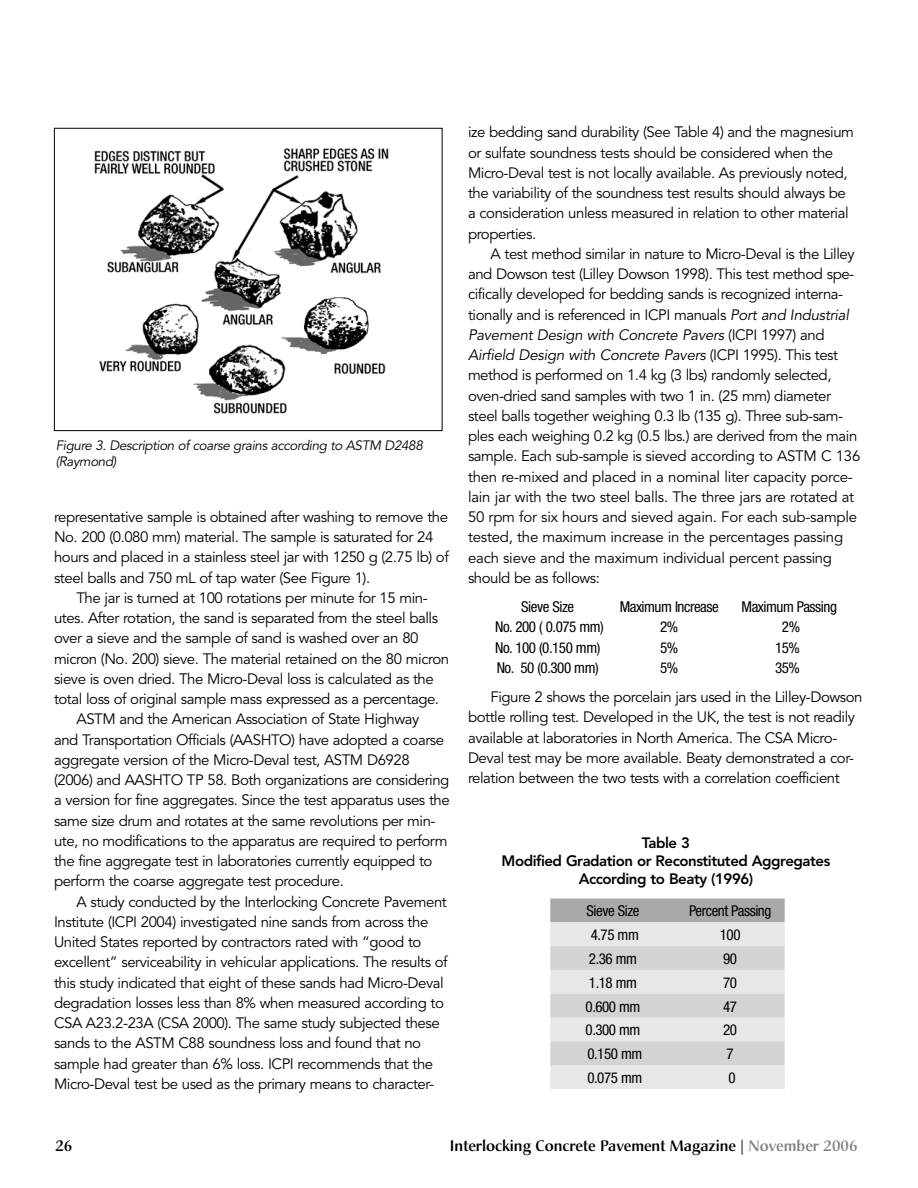
<style>
.page{position:relative;width:918px;height:1188px;background:#fff}
.page>*{position:absolute;margin:0;border:0;box-sizing:border-box;transform-origin:0 0}
.t1{font:15px/20.2px "Avenir";letter-spacing:-.03em;color:#000}
.t2{font:condensed 15px "Helvetica Neue";letter-spacing:-.03em;color:#000}
.t3{font:800 15px/18px "Avenir";letter-spacing:-.03em;color:#000;text-align:center}
.t4{font:500 15px "Christiana";color:#000}
.t5{font:italic 13.5px/16.5px "Avenir";letter-spacing:-.03em;color:#000}
.s1{font-style:italic}
.s2{color:#808284}
</style>
<div class="page">
<svg style="left:550px;top:898px;width:235px;height:191px;background:#d6d8d9"></svg>
<img style="left:94px;top:148px;width:295px;height:266px">
<div style="left:54px;top:128px;width:389px;height:303px;border:1px solid #000"></div>
<p class="t5" style="left:56px;top:437px;width:368px">Figure 3. Description of coarse grains according to ASTM D2488 (Raymond)</p>
<p class="t1" style="left:54px;top:507px;width:396px">representative sample is obtained after washing to remove the No. 200 (0.080 mm) material. The sample is saturated for 24 hours and placed in a stainless steel jar with 1250 g (2.75 lb) of steel balls and 750 mL of tap water (See Figure 1).</p>
<p class="t1" style="left:76px;top:588px;width:353px">The jar is turned at 100 rotations per minute for 15 min-</p>
<p class="t1" style="left:54px;top:608px;width:386px">utes. After rotation, the sand is separated from the steel balls</p>
<p class="t1" style="left:54px;top:629px;width:366px">over a sieve and the sample of sand is washed over an 80</p>
<p class="t1" style="left:54px;top:649px;width:397px">micron (No. 200) sieve. The material retained on the 80 micron</p>
<p class="t1" style="left:54px;top:669px;width:381px">sieve is oven dried. The Micro-Deval loss is calculated as the</p>
<p class="t1" style="left:54px;top:689px;width:387px">total loss of original sample mass expressed as a percentage.</p>
<p class="t1" style="left:76px;top:710px;width:344px">ASTM and the American Association of State Highway</p>
<p class="t1" style="left:54px;top:730px;width:392px">and Transportation Officials (AASHTO) have adopted a coarse</p>
<p class="t1" style="left:54px;top:750px;width:357px">aggregate version of the Micro-Deval test, ASTM D6928</p>
<p class="t1" style="left:54px;top:770px;width:397px">(2006) and AASHTO TP 58. Both organizations are considering</p>
<p class="t1" style="left:54px;top:791px;width:397px">a version for fine aggregates. Since the test apparatus uses the</p>
<p class="t1" style="left:54px;top:811px;width:383px">same size drum and rotates at the same revolutions per min-</p>
<p class="t1" style="left:54px;top:831px;width:395px">ute, no modifications to the apparatus are required to perform</p>
<p class="t1" style="left:54px;top:851px;width:380px">the fine aggregate test in laboratories currently equipped to</p>
<p class="t1" style="left:54px;top:872px;width:291px">perform the coarse aggregate test procedure.</p>
<p class="t1" style="left:76px;top:892px;width:372px">A study conducted by the Interlocking Concrete Pavement</p>
<p class="t1" style="left:54px;top:912px;width:376px">Institute (ICPI 2004) investigated nine sands from across the</p>
<p class="t1" style="left:54px;top:932px;width:369px">United States reported by contractors rated with “good to</p>
<p class="t1" style="left:54px;top:953px;width:395px">excellent” serviceability in vehicular applications. The results of</p>
<p class="t1" style="left:54px;top:973px;width:391px">this study indicated that eight of these sands had Micro-Deval</p>
<p class="t1" style="left:54px;top:993px;width:391px">degradation losses less than 8% when measured according to</p>
<p class="t1" style="left:54px;top:1013px;width:387px">CSA A23.2-23A (CSA 2000). The same study subjected these</p>
<p class="t1" style="left:54px;top:1034px;width:369px">sands to the ASTM C88 soundness loss and found that no</p>
<p class="t1" style="left:54px;top:1054px;width:381px">sample had greater than 6% loss. ICPI recommends that the</p>
<p class="t1" style="left:54px;top:1074px;width:382px">Micro-Deval test be used as the primary means to character-</p>
<p class="t1" style="left:468px;top:123px;width:388px">ize bedding sand durability (See Table 4) and the magnesium or sulfate soundness tests should be considered when the Micro-Deval test is not locally available. As previously noted, the variability of the soundness test results should always be a consideration unless measured in relation to other material properties.</p>
<p class="t1" style="left:468px;top:244px;width:394px;text-indent:22px">A test method similar in nature to Micro-Deval is the Lilley and Dowson test (Lilley Dowson 1998). This test method spe&shy;cifically developed for bedding sands is recognized interna&shy;tionally and is referenced in ICPI manuals <span class="s1">Port and Industrial Pavement Design with Concrete Pavers</span> (ICPI 1997) and <span class="s1">Airfield Design with Concrete Pavers</span> (ICPI 1995). This test method is performed on 1.4 kg (3 lbs) randomly selected, oven-dried sand samples with two 1 in. (25 mm) diameter steel balls together weighing 0.3 lb (135 g). Three sub-sam&shy;ples each weighing 0.2 kg (0.5 lbs.) are derived from the main sample. Each sub-sample is sieved according to ASTM C 136 then re-mixed and placed in a nominal liter capacity porce&shy;lain jar with the two steel balls. The three jars are rotated at 50 rpm for six hours and sieved again. For each sub-sample tested, the maximum increase in the percentages passing each sieve and the maximum individual percent passing should be as follows:</p>
<p class="t2" style="left:521px;top:598px;width:54px">Sieve Size</p>
<p class="t2" style="left:620px;top:598px;width:101px">Maximum Increase</p>
<p class="t2" style="left:742px;top:598px;width:97px">Maximum Passing</p>
<p class="t2" style="left:495px;top:618px;width:110px">No. 200 ( 0.075 mm)</p>
<p class="t2" style="left:660px;top:618px;width:20px">2%</p>
<p class="t2" style="left:782px;top:618px;width:20px">2%</p>
<p class="t2" style="left:495px;top:639px;width:107px">No. 100 (0.150 mm)</p>
<p class="t2" style="left:660px;top:639px;width:20px">5%</p>
<p class="t2" style="left:775px;top:639px;width:26px">15%</p>
<p class="t2" style="left:497px;top:659px;width:103px">No. 50 (0.300 mm)</p>
<p class="t2" style="left:660px;top:659px;width:20px">5%</p>
<p class="t2" style="left:775px;top:659px;width:26px">35%</p>
<p class="t1" style="left:468px;top:687px;width:396px;text-indent:22px">Figure 2 shows the porcelain jars used in the Lilley-Dowson bottle rolling test. Developed in the UK, the test is not readily available at laboratories in North America. The CSA Micro-Deval test may be more available. Beaty demonstrated a cor&shy;relation between the two tests with a correlation coefficient</p>
<p class="t3" style="left:502px;top:834px;width:330px">Table 3<br>Modified Gradation or Reconstituted Aggregates<br>According to Beaty (1996)</p>
<p class="t2" style="left:587px;top:902px;width:54px">Sieve Size</p>
<p class="t2" style="left:689px;top:902px;width:84px">Percent Passing</p>
<p class="t2" style="left:591px;top:926px;width:50px">4.75 mm</p>
<p class="t2" style="left:720px;top:926px;width:22px">100</p>
<p class="t2" style="left:589px;top:950px;width:50px">2.36 mm</p>
<p class="t2" style="left:723px;top:950px;width:15px">90</p>
<p class="t2" style="left:589px;top:974px;width:50px">1.18 mm</p>
<p class="t2" style="left:723px;top:974px;width:15px">70</p>
<p class="t2" style="left:586px;top:998px;width:56px">0.600 mm</p>
<p class="t2" style="left:723px;top:998px;width:15px">47</p>
<p class="t2" style="left:586px;top:1021px;width:56px">0.300 mm</p>
<p class="t2" style="left:723px;top:1021px;width:15px">20</p>
<p class="t2" style="left:587px;top:1045px;width:56px">0.150 mm</p>
<p class="t2" style="left:727px;top:1045px;width:9px">7</p>
<p class="t2" style="left:587px;top:1069px;width:56px">0.075 mm</p>
<p class="t2" style="left:728px;top:1069px;width:9px">0</p>
<p class="t4" style="left:56px;top:1137px;width:18px">26</p>
<p class="t4" style="left:450px;top:1137px;width:409px">Interlocking Concrete Pavement Magazine | <span class="s2">November 2006</span></p>
</div>
